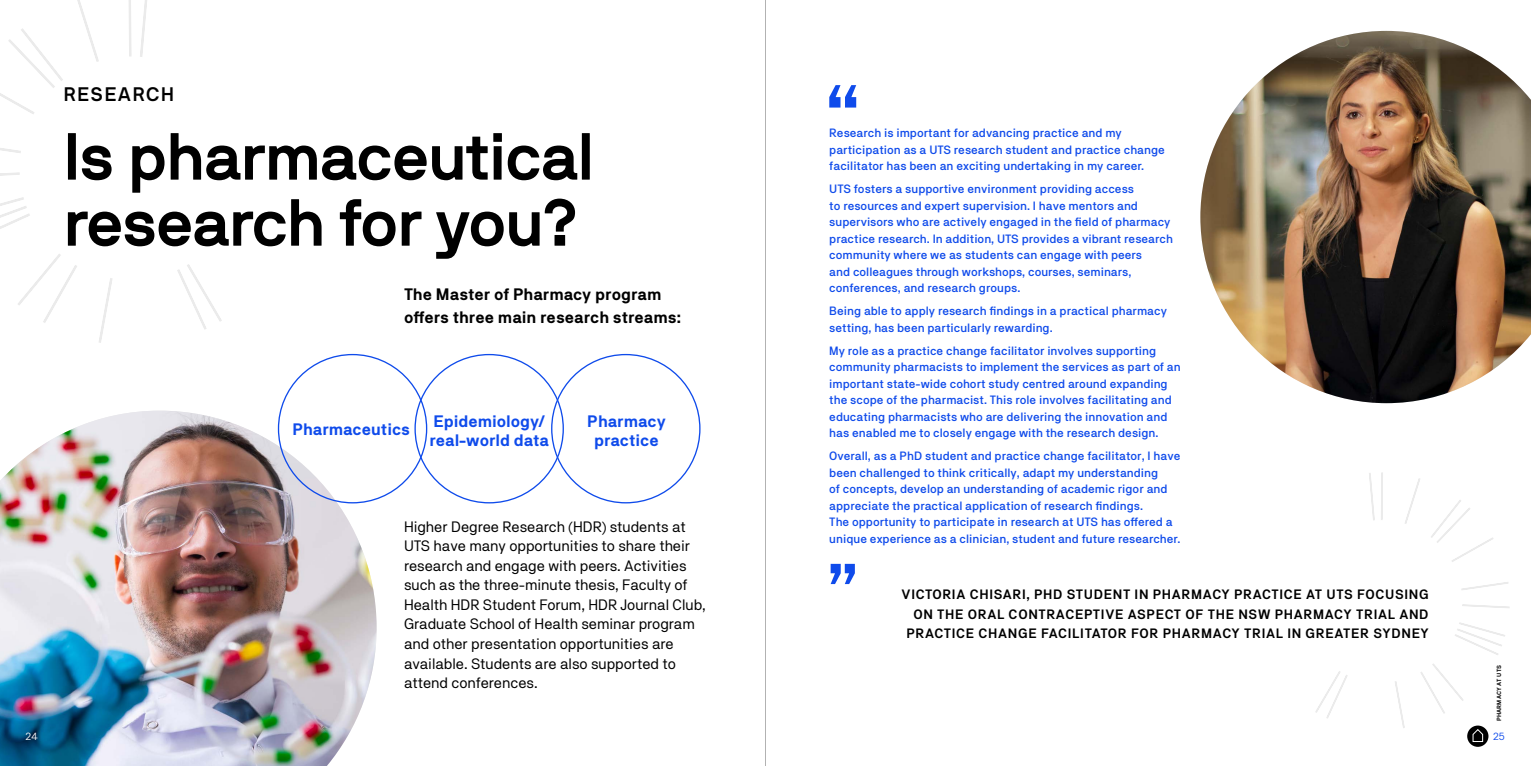
<style>
.page{position:relative;width:1531px;height:766px;background:#fff}
.page>*{position:absolute;margin:0;border:0;box-sizing:border-box;transform-origin:0 0}
.t1{font:700 66px/66px "NB International Pro";color:#000}
.t2{font:700 19.5px "NB International Pro";letter-spacing:.095em;color:#000}
.t3{font:700 16.5px/22.5px "NB Akademie";letter-spacing:-.005em;color:#000}
.t4{font:700 16.5px/19.5px "NB Akademie";letter-spacing:-.005em;color:#0f4beb}
.t5{font:15px/19.5px "NB Akademie";letter-spacing:-.005em;color:#000}
.t6{font:600 13.5px/19.5px "NB Akademie";letter-spacing:.05em;color:#000;text-align:right}
.t7{font:500 12px/16.5px "NB Akademie";color:#0f4beb}
.t8{font:10.5px "NB Akademie";color:#0f4beb}
.t9{font:10.5px "NB Akademie";color:#fff}
.t10{font:700 6px "NB Akademie";letter-spacing:.03em;color:#000}
</style>
<div class="page">
<svg style="left:830px;top:563px;width:25px;height:21px"></svg>
<svg style="left:829px;top:85px;width:27px;height:22px"></svg>
<svg style="left:0;top:0;width:222px;height:343px"></svg>
<svg style="left:1315px;top:472px;width:195px;height:257px"></svg>
<img style="left:0;top:410px;width:377px;height:355px">
<img style="left:1200px;top:31px;width:331px;height:372px">
<hr style="left:765px;top:0;width:1px;height:765px;background:#b2b2b2">
<div style="left:1467px;top:725px;width:21px;height:21px;background:#000;border-radius:50%"></div>
<svg style="left:1472px;top:729px;width:11px;height:13px"></svg>
<h2 class="t2" style="left:64px;top:82px;width:112px">RESEARCH</h2>
<h1 class="t1" style="left:64px;top:123px;width:531px">Is pharmaceutical research for you?</h1>
<h3 class="t3" style="left:404px;top:283px;width:278px">The Master of Pharmacy program offers three main research streams:</h3>
<p class="t9" style="left:26px;top:729px;width:14px">24</p>
<h3 class="t4" style="left:292px;top:419px;width:119px">Pharmaceutics</h3>
<h3 class="t4" style="left:430px;top:411px;width:121px">Epidemiology/ real-world data</h3>
<h3 class="t4" style="left:587px;top:411px;width:80px;text-align:center">Pharmacy practice</h3>
<p class="t5" style="left:404px;top:516px;width:303px">Higher Degree Research (HDR) students at UTS have many opportunities to share their research and engage with peers. Activities such as the three-minute thesis, Faculty of Health HDR Student Forum, HDR Journal Club, Graduate School of Health seminar program and other presentation opportunities are available. Students are also supported to attend conferences.</p>
<p class="t7" style="left:829px;top:124px;width:337px">Research is important for advancing practice and my participation as a UTS research student and practice change facilitator has been an exciting undertaking in my career.</p>
<p class="t7" style="left:829px;top:180px;width:345px">UTS fosters a supportive environment providing access<br>to resources and expert supervision. I have mentors and supervisors who are actively engaged in the field of pharmacy practice research. In addition, UTS provides a vibrant research community where we as students can engage with peers<br>and colleagues through workshops, courses, seminars, conferences, and research groups.</p>
<p class="t7" style="left:829px;top:302px;width:339px">Being able to apply research findings in a practical pharmacy setting, has been particularly rewarding.</p>
<p class="t7" style="left:829px;top:342px;width:353px">My role as a practice change facilitator involves supporting community pharmacists to implement the services as part of an important state-wide cohort study centred around expanding the scope of the pharmacist. This role involves facilitating and educating pharmacists who are delivering the innovation and has enabled me to closely engage with the research design.</p>
<p class="t7" style="left:829px;top:447px;width:353px">Overall, as a PhD student and practice change facilitator, I have been challenged to think critically, adapt my understanding<br>of concepts, develop an understanding of academic rigor and appreciate the practical application of research findings.<br>The opportunity to participate in research at UTS has offered a unique experience as a clinician, student and future researcher.</p>
<p class="t6" style="left:901px;top:584px;width:529px">VICTORIA CHISARI, PHD STUDENT IN PHARMACY PRACTICE AT UTS FOCUSING<br>ON THE ORAL CONTRACEPTIVE ASPECT OF THE NSW PHARMACY TRIAL AND<br>PRACTICE CHANGE FACILITATOR FOR PHARMACY TRIAL IN GREATER SYDNEY</p>
<p class="t10" style="left:1495px;top:721px;width:58px;rotate:-90deg">PHARMACY AT UTS</p>
<p class="t8" style="left:1493px;top:729px;width:13px">25</p>
</div>
